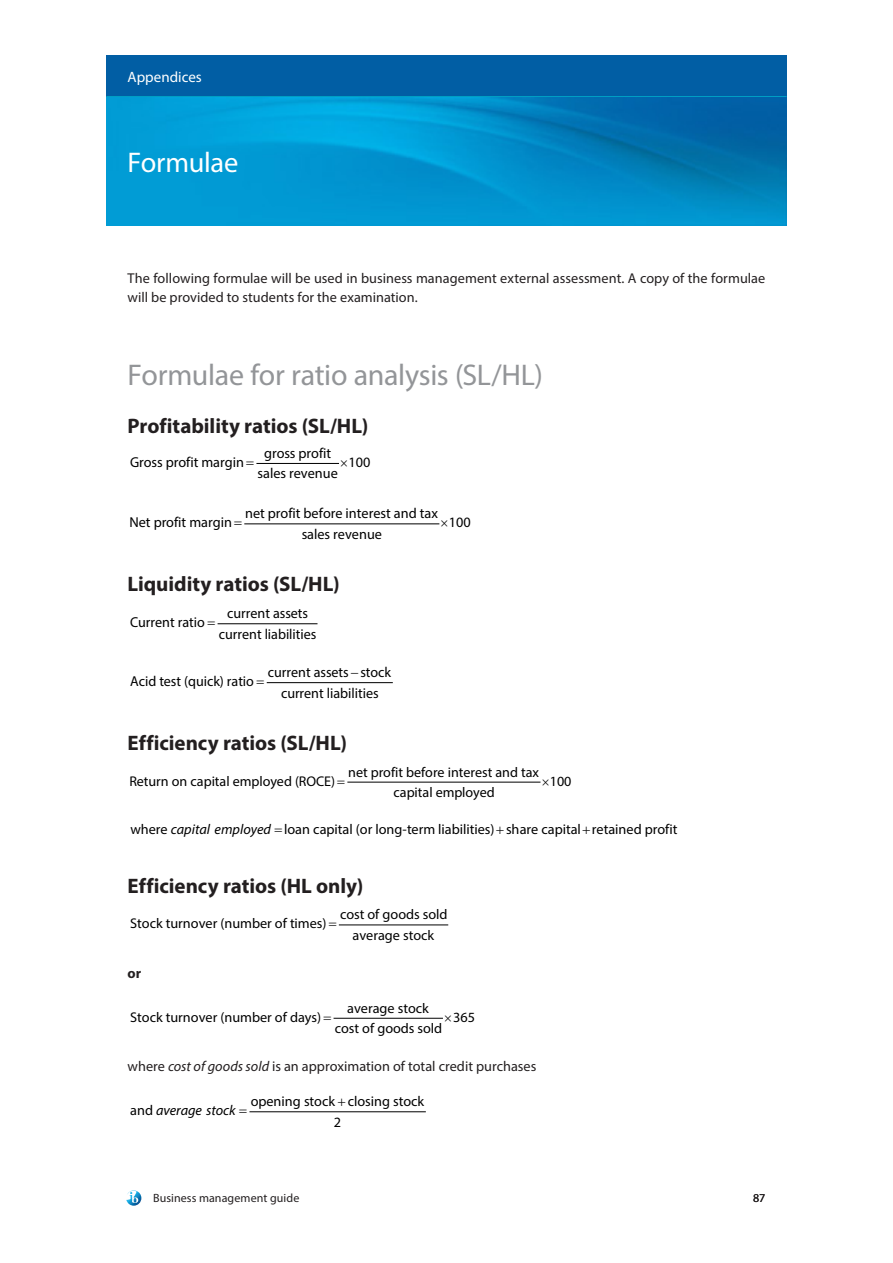
<style>
.page{position:relative;width:893px;height:1263px;background:#fff}
.page>*{position:absolute;margin:0;border:0;box-sizing:border-box;transform-origin:0 0}
.Heading_3{font:30px "Myriad Pro";letter-spacing:-.015em;color:#939598}
.Heading_2{font:28.5px "Myriad Pro";letter-spacing:-.01em;color:#fff}
.Heading_4{font:700 21px "Myriad Pro";letter-spacing:-.005em;color:#231f20}
.Heading_1{font:15px "Myriad Pro";color:#fff}
.t1{font:14.4px "Myriad Pro";color:#000}
.Body{font:14.25px/19.5px "Myriad Pro";letter-spacing:.005em;color:#231f20}
.t2{font:14.25px "Myriad Pro";color:#000}
.t3{font:italic 14.25px "Myriad Pro";color:#000}
.Body-2{font:700 14.25px "Myriad Pro";color:#231f20}
.t4{font:14.1px "Myriad Pro";color:#000}
.t5{font:12px "Myriad Pro";letter-spacing:.005em;color:#231f20}
.s1{font-style:normal}
.s2{font-style:italic}
</style>
<div class="page">
<div style="left:106px;top:55px;width:681px;height:43px;background:#015ea4"></div>
<hr style="left:106px;top:96px;width:681px;height:3px;background:#00bad1">
<svg style="left:126px;top:1190px;width:15px;height:16px"></svg>
<img style="left:106px;top:98px;width:681px;height:127px">
<hr style="left:257px;top:463px;width:81px;height:1px;background:#000">
<hr style="left:245px;top:523px;width:194px;height:1px;background:#000">
<hr style="left:218px;top:623px;width:99px;height:1px;background:#000">
<hr style="left:267px;top:682px;width:125px;height:1px;background:#000">
<hr style="left:348px;top:782px;width:192px;height:1px;background:#000">
<hr style="left:339px;top:924px;width:109px;height:1px;background:#000">
<hr style="left:334px;top:1018px;width:108px;height:1px;background:#000">
<hr style="left:250px;top:1111px;width:175px;height:1px;background:#000">
<p class="Heading_1" style="left:128px;top:67px;width:76px">Appendices</p>
<p class="Heading_2" style="left:128px;top:145px;width:112px">Formulae</p>
<p class="Body" style="left:128px;top:268px;width:639px">The following formulae will be used in business management external assessment. A copy of the formulae will be provided to students for the examination.</p>
<p class="Heading_3" style="left:128px;top:357px;width:417px">Formulae for ratio analysis (SL/HL)</p>
<p class="Heading_4" style="left:128px;top:412px;width:242px">Profitability ratios (SL/HL)</p>
<p class="t1" style="left:264px;top:444px;width:69px">gross profit</p>
<p class="t1" style="left:130px;top:453px;width:115px">Gross profit margin</p>
<p class="t1" style="left:348px;top:453px;width:23px">100</p>
<p class="t1" style="left:258px;top:465px;width:82px">sales revenue</p>
<p class="t1" style="left:245px;top:505px;width:194px">net profit before interest and tax</p>
<p class="t1" style="left:129px;top:514px;width:104px">Net profit margin</p>
<p class="t1" style="left:449px;top:514px;width:23px">100</p>
<p class="t1" style="left:302px;top:525px;width:82px">sales revenue</p>
<p class="Heading_4" style="left:128px;top:570px;width:214px">Liquidity ratios (SL/HL)</p>
<p class="t1" style="left:227px;top:604px;width:82px">current assets</p>
<p class="t1" style="left:130px;top:614px;width:76px">Current ratio</p>
<p class="t1" style="left:219px;top:625px;width:99px">current liabilities</p>
<p class="t1" style="left:268px;top:663px;width:125px">current assets stock</p>
<p class="t1" style="left:130px;top:672px;width:125px">Acid test (quick) ratio</p>
<p class="t1" style="left:281px;top:684px;width:99px">current liabilities</p>
<p class="Heading_4" style="left:128px;top:729px;width:221px">Efficiency ratios (SL/HL)</p>
<p class="t4" style="left:348px;top:763px;width:192px">net profit before interest and tax</p>
<p class="t4" style="left:129px;top:772px;width:207px">Return on capital employed (ROCE)</p>
<p class="t4" style="left:550px;top:772px;width:23px">100</p>
<p class="t4" style="left:393px;top:783px;width:103px">capital employed</p>
<p class="t3" style="left:130px;top:820px;width:142px"><span class="s1">where</span> capital employed</p>
<p class="t2" style="left:284px;top:820px;width:395px">loan capital (or long-term liabilities) share capital retained profit</p>
<p class="Heading_4" style="left:128px;top:872px;width:237px">Efficiency ratios (HL only)</p>
<p class="t4" style="left:340px;top:906px;width:109px">cost of goods sold</p>
<p class="t4" style="left:130px;top:915px;width:198px">Stock turnover (number of times)</p>
<p class="t4" style="left:352px;top:926px;width:83px">average stock</p>
<p class="Body-2" style="left:128px;top:963px;width:15px">or</p>
<p class="t4" style="left:347px;top:999px;width:83px">average stock</p>
<p class="t4" style="left:130px;top:1008px;width:192px">Stock turnover (number of days)</p>
<p class="t4" style="left:453px;top:1008px;width:23px">365</p>
<p class="t4" style="left:335px;top:1019px;width:109px">cost of goods sold</p>
<p class="Body" style="left:128px;top:1056px;width:410px">where <span class="s2">cost of goods sold</span> is an approximation of total credit purchases</p>
<p class="t2" style="left:251px;top:1093px;width:175px">opening stock closing stock</p>
<p class="t3" style="left:130px;top:1102px;width:107px"><span class="s1">and</span> average stock</p>
<p class="t2" style="left:334px;top:1113px;width:9px">2</p>
<p class="t5" style="left:153px;top:1190px;width:148px">Business management guide</p>
<p class="t5" style="left:753px;top:1190px;width:14px">87</p>
</div>
